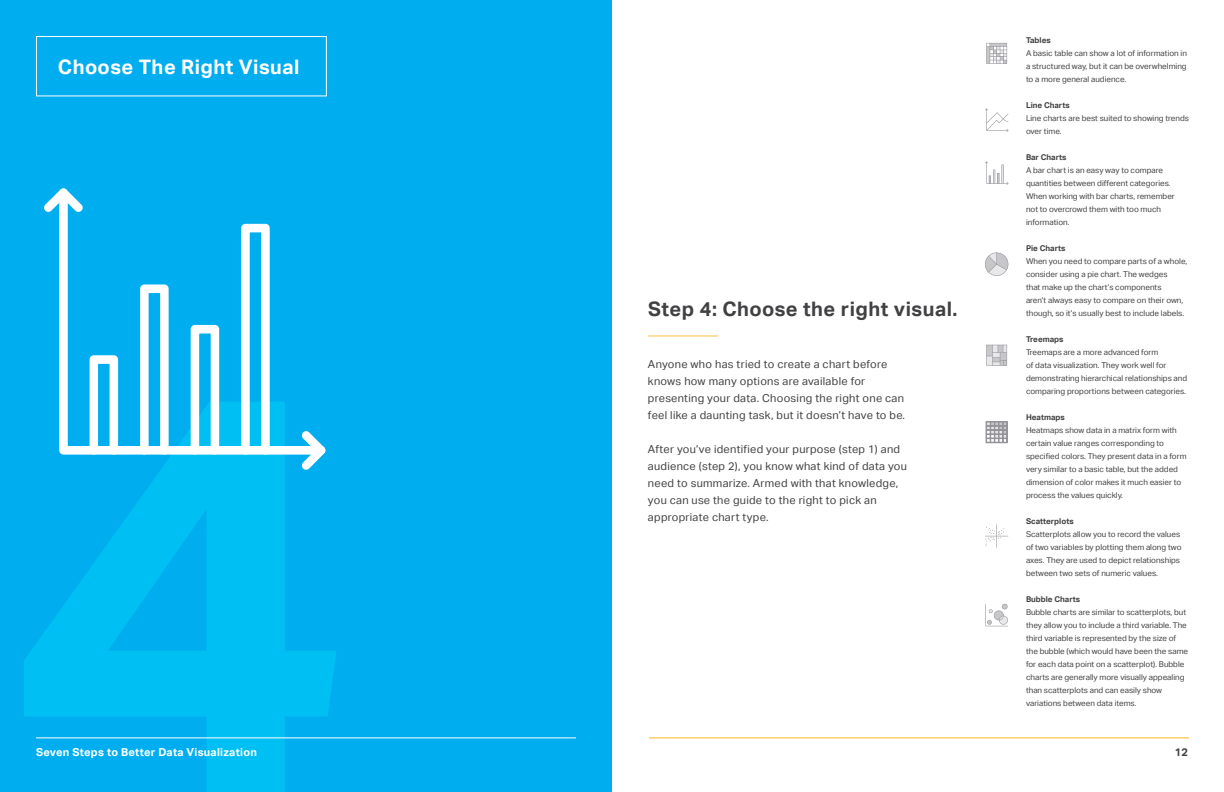
<style>
.page{position:relative;width:1224px;height:792px;background:#fff}
.page>*{position:absolute;margin:0;border:0;box-sizing:border-box;transform-origin:0 0}
.t1{font:700 20px "Aktiv Grotesk";letter-spacing:.025em;color:#414042}
.t2{font:700 20px "Aktiv Grotesk";letter-spacing:.025em;color:#fff}
.t3{font:700 20px "Aktiv Grotesk";color:#febf3f}
.t4{font:11px/17px "Aktiv Grotesk";letter-spacing:.025em;color:#414042}
.t5{font:700 11px "Aktiv Grotesk";letter-spacing:.025em;color:#fff}
.t6{font:700 11px "Aktiv Grotesk";color:#414042}
.t7{font:8px/13px "Aktiv Grotesk";color:#414042}
.t8{font:700 8px "Aktiv Grotesk";color:#414042}
</style>
<div class="page">
<div style="left:0;top:0;width:612px;height:792px;background:#00aeef"></div>
<hr style="left:649px;top:737px;width:540px;height:1px;background:#fdb924">
<hr style="left:36px;top:737px;width:540px;height:1px;background:#fff">
<div style="left:36px;top:36px;width:291px;height:60px;border:1px solid #fff"></div>
<svg style="left:986px;top:43px;width:21px;height:21px"></svg>
<svg style="left:985px;top:109px;width:23px;height:23px"></svg>
<svg style="left:985px;top:162px;width:23px;height:23px"></svg>
<svg style="left:59px;top:214px;width:241px;height:241px"></svg>
<svg style="left:300px;top:431px;width:26px;height:39px"></svg>
<svg style="left:44px;top:188px;width:39px;height:26px"></svg>
<svg style="left:89px;top:354px;width:30px;height:101px"></svg>
<svg style="left:139px;top:283px;width:31px;height:172px"></svg>
<svg style="left:190px;top:324px;width:30px;height:131px"></svg>
<svg style="left:240px;top:223px;width:31px;height:232px"></svg>
<svg style="left:985px;top:253px;width:23px;height:23px"></svg>
<svg style="left:986px;top:345px;width:21px;height:21px"></svg>
<svg style="left:985px;top:604px;width:23px;height:22px"></svg>
<svg style="left:985px;top:524px;width:23px;height:24px"></svg>
<svg style="left:986px;top:421px;width:22px;height:23px"></svg>
<h1 class="t2" style="left:58px;top:56px;width:243px">Choose The Right Visual</h1>
<h2 class="t5" style="left:36px;top:746px;width:222px">Seven Steps to Better Data Visualization</h2>
<h1 class="t1" style="left:648px;top:297px;width:311px">Step 4: Choose the right visual.</h1>
<h1 class="t3" style="left:648px;top:314px;width:71px">_______</h1>
<h2 class="t4" style="left:648px;top:356px;width:259px">Anyone who has tried to create a chart before knows how many options are available for presenting your data. Choosing the right one can feel like a daunting task, but it doesn’t have to be.</h2>
<h2 class="t4" style="left:648px;top:441px;width:261px">After you’ve identified your purpose (step 1) and audience (step 2), you know what kind of data you need to summarize. Armed with that knowledge, you can use the guide to the right to pick an appropriate chart type.</h2>
<p class="t8" style="left:1026px;top:35px;width:26px">Tables</p>
<p class="t7" style="left:1026px;top:46px;width:163px;text-align:justify">A basic table can show a lot of information in a structured way, but it can be overwhelming to a more general audience.</p>
<p class="t8" style="left:1026px;top:100px;width:45px">Line Charts</p>
<p class="t7" style="left:1026px;top:111px;width:165px">Line charts are best suited to showing trends over time.</p>
<p class="t8" style="left:1026px;top:152px;width:42px">Bar Charts</p>
<p class="t7" style="left:1026px;top:163px;width:150px">A bar chart is an easy way to compare quantities between different categories.<br>When working with bar charts, remember not to overcrowd them with too much information.</p>
<p class="t8" style="left:1026px;top:243px;width:41px">Pie Charts</p>
<p class="t7" style="left:1026px;top:254px;width:163px">When you need to compare parts of a whole, consider using a pie chart. The wedges<br>that make up the chart’s components<br>aren’t always easy to compare on their own, though, so it’s usually best to include labels.</p>
<p class="t8" style="left:1026px;top:334px;width:39px">Treemaps</p>
<p class="t7" style="left:1026px;top:345px;width:163px">Treemaps are a more advanced form<br>of data visualization. They work well for demonstrating hierarchical relationships and comparing proportions between categories.</p>
<p class="t8" style="left:1026px;top:412px;width:40px">Heatmaps</p>
<p class="t7" style="left:1026px;top:423px;width:162px">Heatmaps show data in a matrix form with certain value ranges corresponding to specified colors. They present data in a form very similar to a basic table, but the added dimension of color makes it much easier to process the values quickly.</p>
<p class="t8" style="left:1026px;top:516px;width:49px">Scatterplots</p>
<p class="t7" style="left:1026px;top:527px;width:157px">Scatterplots allow you to record the values of two variables by plotting them along two axes. They are used to depict relationships between two sets of numeric values.</p>
<p class="t8" style="left:1026px;top:594px;width:56px">Bubble Charts</p>
<p class="t7" style="left:1026px;top:605px;width:164px">Bubble charts are similar to scatterplots, but they allow you to include a third variable. The third variable is represented by the size of the bubble (which would have been the same for each data point on a scatterplot). Bubble charts are generally more visually appealing than scatterplots and can easily show variations between data items.</p>
<h2 class="t6" style="left:1175px;top:746px;width:15px">12</h2>
</div>
